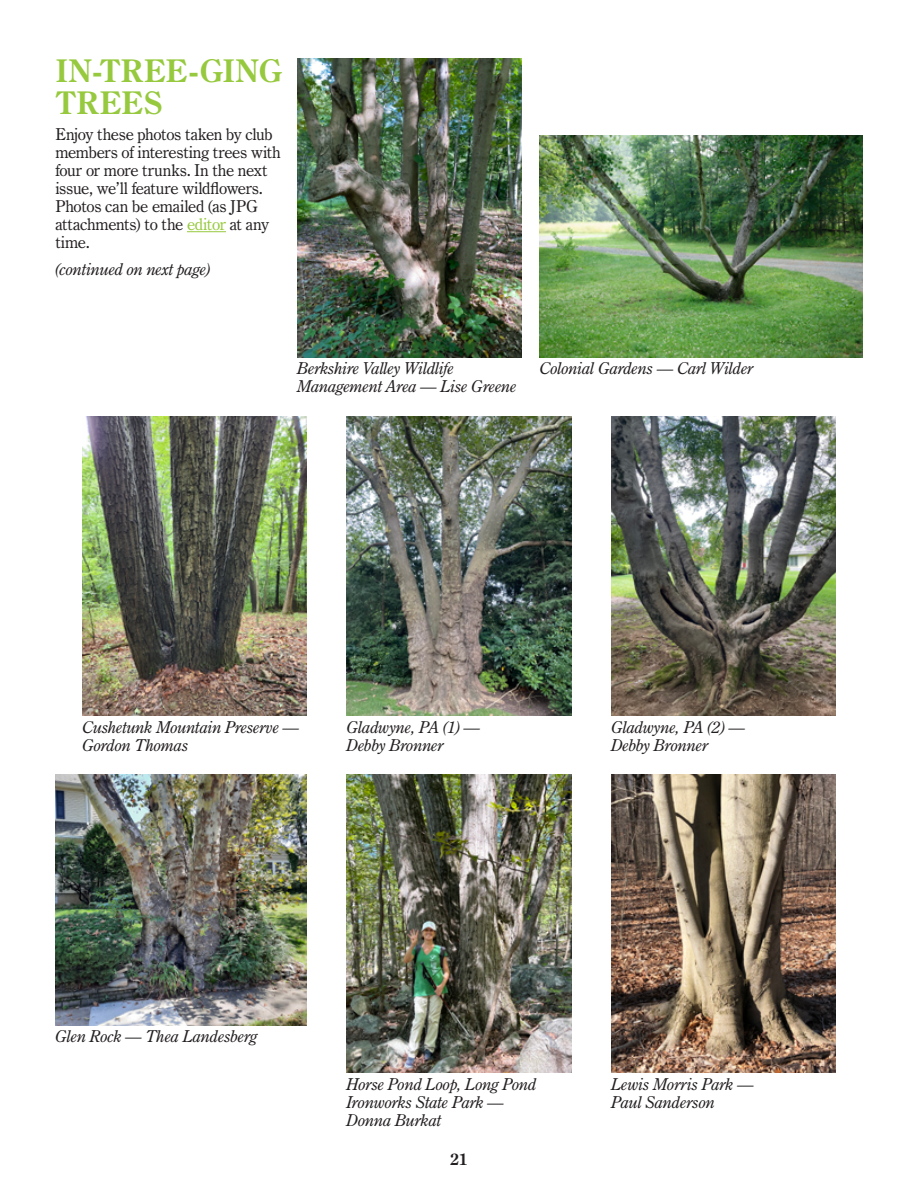
<style>
.page{position:relative;width:918px;height:1188px;background:#fff}
.page>*{position:absolute;margin:0;border:0;box-sizing:border-box;transform-origin:0 0}
.t1{font:700 31.35px/31.3px "Century Oldstyle BT";letter-spacing:-.01em;color:#96c93d}
.t2{font:italic 16.5px/18px "Century Oldstyle BT";letter-spacing:-.01em;color:#231f20}
.t3{font:16.5px/18px "Century Oldstyle BT";letter-spacing:-.025em;color:#231f20}
.t4{font:700 16.5px "Century Oldstyle BT";color:#231f20}
.s1{color:#96c93d}
</style>
<div class="page">
<hr style="left:187px;top:231px;width:39px;height:1px;background:#96c93d">
<img style="left:347px;top:417px;width:224px;height:299px">
<img style="left:82px;top:417px;width:225px;height:299px">
<img style="left:298px;top:58px;width:224px;height:299px">
<img style="left:611px;top:417px;width:225px;height:299px">
<img style="left:347px;top:774px;width:224px;height:299px">
<img style="left:540px;top:136px;width:322px;height:221px">
<img style="left:56px;top:774px;width:251px;height:251px">
<img style="left:611px;top:774px;width:225px;height:299px">
<h1 class="t1" style="left:56px;top:55px;width:229px">IN-TREE-GING<br>TREES</h1>
<p class="t3" style="left:56px;top:126px;width:227px">Enjoy these photos taken by club members of interesting trees with four or more trunks. In the next issue, we’ll feature wildflowers.<br>Photos can be emailed (as JPG attachments) to the <span class="s1">editor</span> at any time.</p>
<p class="t2" style="left:56px;top:260px;width:157px">(continued on next page)</p>
<p class="t2" style="left:298px;top:359px;width:221px">Berkshire Valley Wildlife<br>Management Area — Lise Greene</p>
<p class="t2" style="left:540px;top:359px;width:216px">Colonial Gardens — Carl Wilder</p>
<p class="t2" style="left:82px;top:718px;width:219px">Cushetunk Mountain Preserve —<br>Gordon Thomas</p>
<p class="t2" style="left:347px;top:718px;width:135px">Gladwyne, PA (1) —<br>Debby Bronner</p>
<p class="t2" style="left:56px;top:1027px;width:204px">Glen Rock — Thea Landesberg</p>
<p class="t2" style="left:611px;top:718px;width:136px">Gladwyne, PA (2) —<br>Debby Bronner</p>
<p class="t2" style="left:347px;top:1075px;width:191px">Horse Pond Loop, Long Pond<br>Ironworks State Park —<br>Donna Burkat</p>
<p class="t4" style="left:450px;top:1149px;width:19px">21</p>
<p class="t2" style="left:611px;top:1075px;width:144px">Lewis Morris Park —<br>Paul Sanderson</p>
</div>
